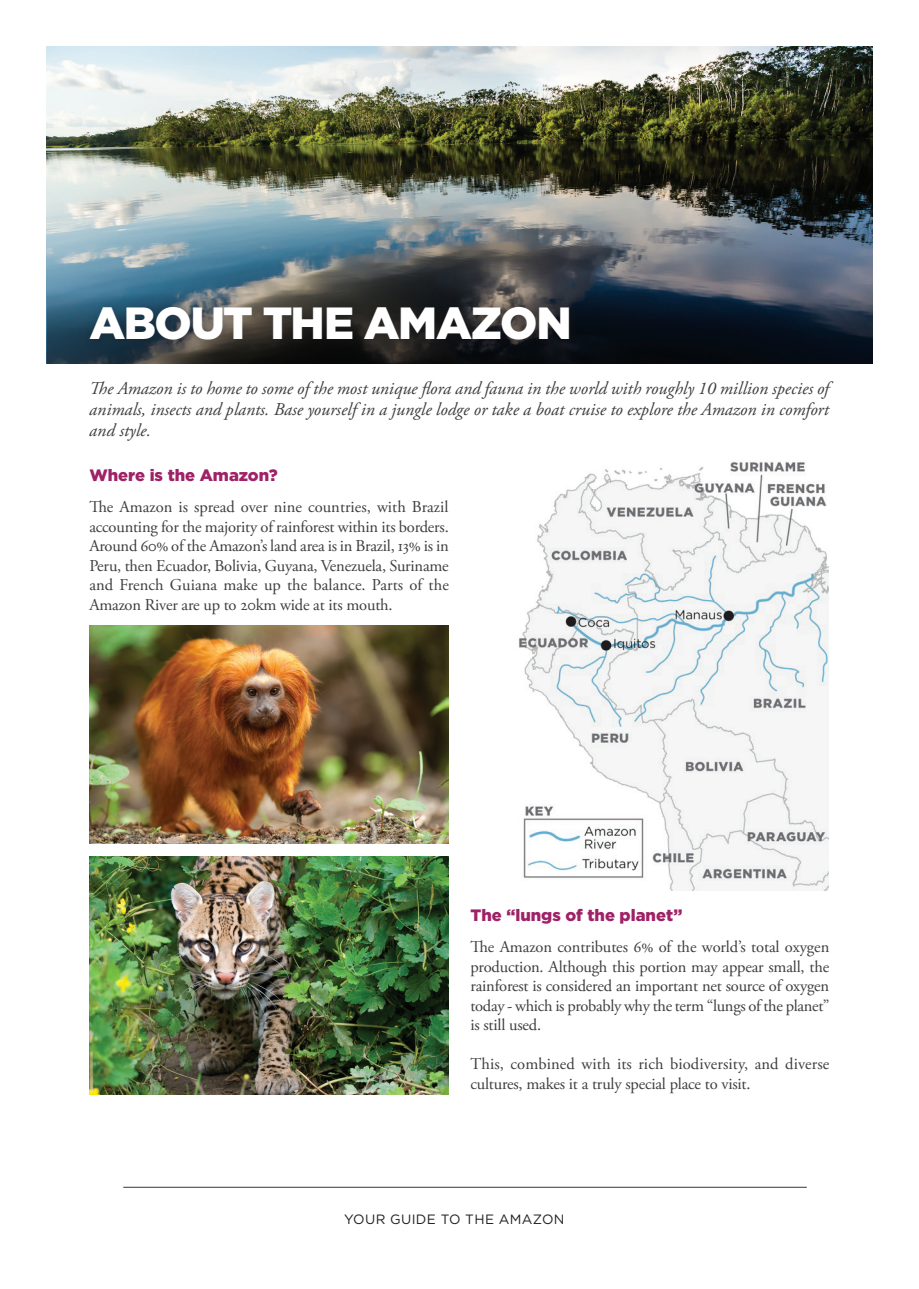
<style>
.page{position:relative;width:919px;height:1289px;background:#fff}
.page>*{position:absolute;margin:0;border:0;box-sizing:border-box;transform-origin:0 0}
.t1{font:900 45px "Gotham";letter-spacing:-.03em;color:#fff}
.t2{font:italic 18px/21px "Adobe Garamond Pro";color:#3e3e3f;text-align:justify}
.t3{font:16.5px/19.5px "Adobe Garamond Pro";letter-spacing:-.01em;color:#3e3e3f;text-align:justify}
.t4{font:900 16.5px "Gotham";color:#9f2167}
.t5{font:13.5px "Gotham";letter-spacing:.025em;color:#231f20}
</style>
<div class="page">
<img style="left:47px;top:47px;width:825px;height:244px">
<svg style="left:47px;top:291px;width:825px;height:72px;background:#1c2731"></svg>
<hr style="left:123px;top:1186px;width:683px;height:1px;background:#323640">
<div style="left:84px;top:301px;width:497px;height:51px;background:#231f20;opacity:.3"></div>
<img style="left:89px;top:625px;width:360px;height:218px">
<img style="left:89px;top:856px;width:360px;height:238px">
<img style="left:519px;top:462px;width:309px;height:428px">
<h1 class="t1" style="left:89px;top:297px;width:484px">ABOUT THE AMAZON</h1>
<p class="t2" style="left:89px;top:378px;width:741px">The Amazon is to home to some of the most unique flora and fauna in the world with roughly 10 million species of animals, insects and plants. Base yourself in a jungle lodge or take a boat cruise to explore the Amazon in comfort and style.</p>
<p class="t4" style="left:89px;top:465px;width:190px">Where is the Amazon?</p>
<p class="t3" style="left:89px;top:497px;width:361px">The Amazon is spread over nine countries, with Brazil accounting for the majority of rainforest within its borders.<br>Around 60% of the Amazon’s land area is in Brazil, 13% is in Peru, then Ecuador, Bolivia, Guyana, Venezuela, Suriname and French Guiana make up the balance. Parts of the Amazon River are up to 20km wide at its mouth.</p>
<p class="t4" style="left:470px;top:905px;width:213px">The “lungs of the planet”</p>
<p class="t3" style="left:470px;top:937px;width:360px">The Amazon contributes 6% of the world’s total oxygen production. Although this portion may appear small, the rainforest is considered an important net source of oxygen today - which is probably why the term “lungs of the planet” is still used.</p>
<p class="t3" style="left:470px;top:1054px;width:360px">This, combined with its rich biodiversity, and diverse cultures, makes it a truly special place to visit.</p>
<p class="t5" style="left:344px;top:1211px;width:222px">YOUR GUIDE TO THE AMAZON</p>
</div>
